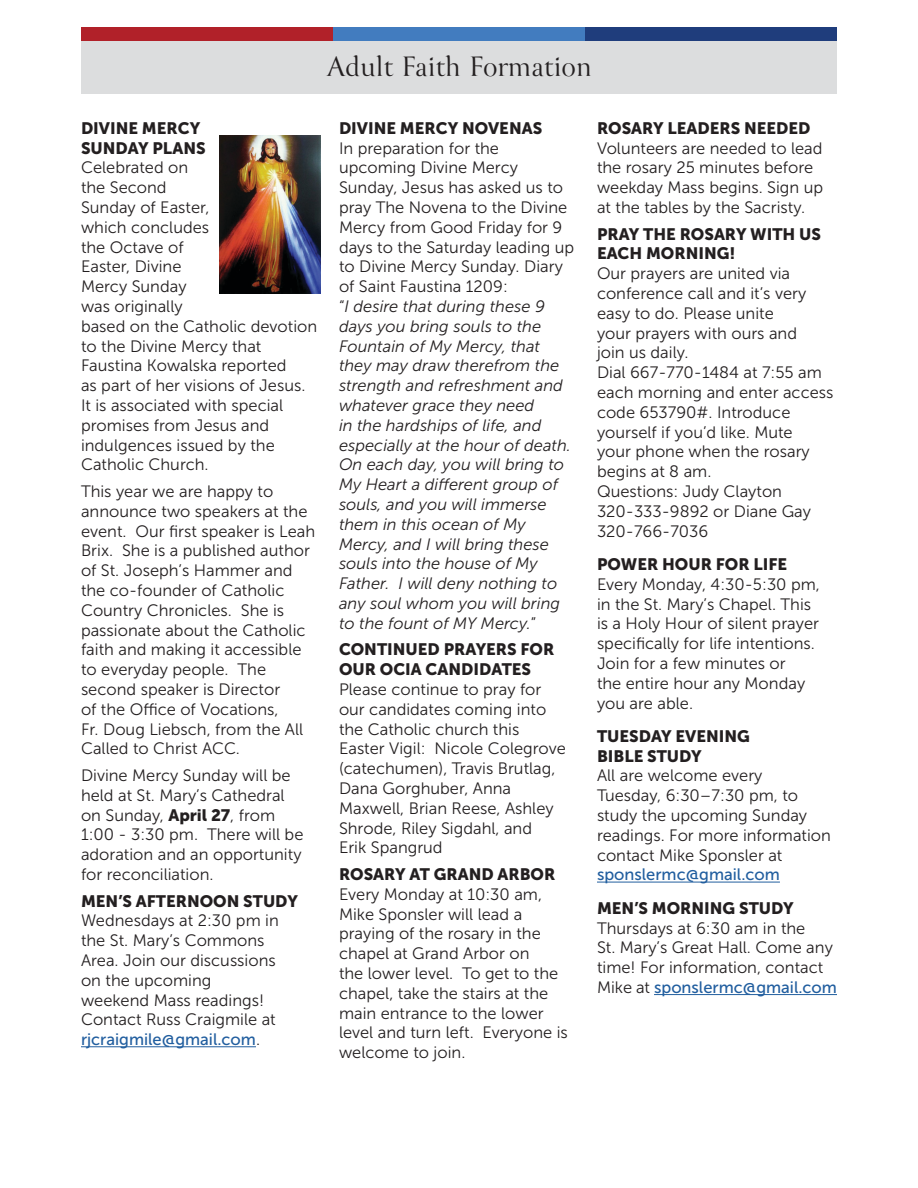
<style>
.page{position:relative;width:918px;height:1188px;background:#fff}
.page>*{position:absolute;margin:0;border:0;box-sizing:border-box;transform-origin:0 0}
.main_page_box_headers_box{font:31.5px "Canto Pen";color:#231f20}
.text{font:16.5px/19.8px "Museo Sans 300";color:#231f20}
.text-2{font:italic 16.5px/19.8px "Museo Sans 300";color:#231f20}
.text-3{font:16.5px/19.8px "Museo Sans 900";color:#231f20}
.table_text{font:16.5px "Museo Sans 900";color:#231f20}
.s1{font-family:"Museo Sans 900"}
.s2{font-family:"Museo Sans 500";color:#215e9f}
.s3{font-style:normal}
</style>
<div class="page">
<div style="left:81px;top:40px;width:756px;height:54px;background:#dcddde"></div>
<div style="left:81px;top:27px;width:252px;height:13px;background:#b12129"></div>
<div style="left:333px;top:27px;width:252px;height:13px;background:#427cbf"></div>
<div style="left:585px;top:27px;width:252px;height:13px;background:#1f3d7c"></div>
<hr style="left:81px;top:1046px;width:175px;height:1px;background:#215e9f">
<hr style="left:597px;top:882px;width:183px;height:1px;background:#215e9f">
<hr style="left:654px;top:994px;width:183px;height:1px;background:#215e9f">
<img style="left:220px;top:136px;width:101px;height:158px">
<p class="main_page_box_headers_box" style="left:326px;top:47px;width:267px">Adult Faith Formation</p>
<p class="text-3" style="left:81px;top:118px;width:126px">DIVINE MERCY<br>SUNDAY PLANS</p>
<p class="text" style="left:81px;top:158px;width:238px">Celebrated on<br>the Second<br>Sunday of Easter,<br>which concludes<br>the Octave of<br>Easter, Divine<br>Mercy Sunday<br>was originally<br>based on the Catholic devotion to the Divine Mercy that<br>Faustina Kowalska reported<br>as part of her visions of Jesus.<br>It is associated with special promises from Jesus and indulgences issued by the<br>Catholic Church.</p>
<p class="text" style="left:81px;top:482px;width:236px">This year we are happy to announce two speakers at the event. Our first speaker is Leah<br>Brix. She is a published author of St. Joseph’s Hammer and the co-founder of Catholic<br>Country Chronicles. She is passionate about the Catholic faith and making it accessible to everyday people. The second speaker is Director<br>of the Office of Vocations,<br>Fr. Doug Liebsch, from the All<br>Called to Christ ACC.</p>
<p class="text" style="left:81px;top:766px;width:224px">Divine Mercy Sunday will be held at St. Mary’s Cathedral on Sunday, <span class="s1">April 27</span>, from<br>1:00 - 3:30 pm. There will be adoration and an opportunity for reconciliation.</p>
<p class="text" style="left:81px;top:891px;width:218px"><span class="s1">MEN’S AFTERNOON STUDY<br></span>Wednesdays at 2:30 pm in the St. Mary’s Commons<br>Area. Join our discussions on the upcoming<br>weekend Mass readings!<br>Contact Russ Craigmile at <span class="s2">rjcraigmile@gmail.com</span>.</p>
<p class="table_text" style="left:339px;top:119px;width:205px">DIVINE MERCY NOVENAS</p>
<p class="text" style="left:339px;top:138px;width:237px">In preparation for the upcoming Divine Mercy<br>Sunday, Jesus has asked us to pray The Novena to the Divine<br>Mercy from Good Friday for 9 days to the Saturday leading up to Divine Mercy Sunday. Diary of Saint Faustina 1209:</p>
<p class="text-2" style="left:339px;top:297px;width:233px"><span class="s3">“</span>I desire that during these 9 days you bring souls to the<br>Fountain of My Mercy, that they may draw therefrom the strength and refreshment and whatever grace they need<br>in the hardships of life, and especially at the hour of death.<br>On each day, you will bring to<br>My Heart a different group of souls, and you will immerse them in this ocean of My<br>Mercy, and I will bring these souls into the house of My<br>Father. I will deny nothing to any soul whom you will bring to the fount of MY Mercy.<span class="s3">”</span></p>
<p class="text-3" style="left:339px;top:640px;width:217px">CONTINUED PRAYERS FOR<br>OUR OCIA CANDIDATES</p>
<p class="text" style="left:339px;top:680px;width:228px">Please continue to pray for our candidates coming into the Catholic church this<br>Easter Vigil: Nicole Colegrove (catechumen), Travis Brutlag,<br>Dana Gorghuber, Anna<br>Maxwell, Brian Reese, Ashley<br>Shrode, Riley Sigdahl, and<br>Erik Spangrud</p>
<p class="text" style="left:339px;top:865px;width:230px"><span class="s1">ROSARY AT GRAND ARBOR<br></span>Every Monday at 10:30 am,<br>Mike Sponsler will lead a praying of the rosary in the chapel at Grand Arbor on<br>the lower level. To get to the chapel, take the stairs at the main entrance to the lower level and turn left. Everyone is welcome to join.</p>
<p class="text" style="left:597px;top:118px;width:228px"><span class="s1">ROSARY LEADERS NEEDED<br></span>Volunteers are needed to lead the rosary 25 minutes before weekday Mass begins. Sign up at the tables by the Sacristy.</p>
<p class="text" style="left:597px;top:224px;width:238px"><span class="s1">PRAY THE ROSARY WITH US<br>EACH MORNING!<br></span>Our prayers are united via conference call and it’s very easy to do. Please unite<br>your prayers with ours and<br>join us daily.<br>Dial 667-770-1484 at 7:55 am each morning and enter access code 653790#. Introduce yourself if you’d like. Mute<br>your phone when the rosary begins at 8 am.<br>Questions: Judy Clayton<br>320-333-9892 or Diane Gay<br>320-766-7036</p>
<p class="text" style="left:597px;top:554px;width:224px"><span class="s1">POWER HOUR FOR LIFE<br></span>Every Monday, 4:30-5:30 pm, in the St. Mary’s Chapel. This is a Holy Hour of silent prayer specifically for life intentions.<br>Join for a few minutes or<br>the entire hour any Monday you are able.</p>
<p class="text-3" style="left:597px;top:726px;width:154px">TUESDAY EVENING<br>BIBLE STUDY</p>
<p class="text" style="left:597px;top:766px;width:235px">All are welcome every<br>Tuesday, 6:30–7:30 pm, to study the upcoming Sunday readings. For more information contact Mike Sponsler at <span class="s2">sponslermc@gmail.com</span></p>
<p class="text" style="left:597px;top:898px;width:242px"><span class="s1">MEN’S MORNING STUDY<br></span>Thursdays at 6:30 am in the<br>St. Mary’s Great Hall. Come any time! For information, contact<br>Mike at <span class="s2">sponslermc@gmail.com</span></p>
</div>
